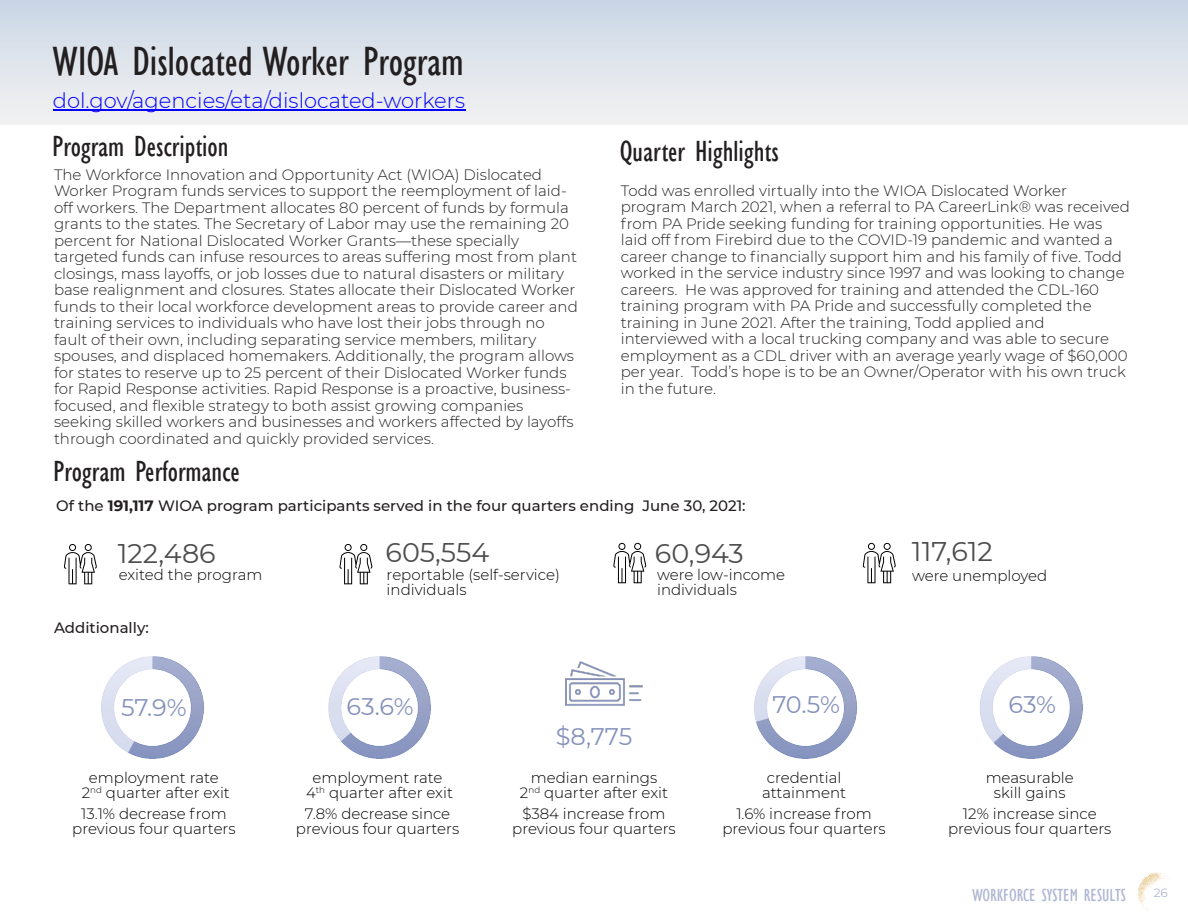
<style>
.page{position:relative;width:1188px;height:918px;background:#fff}
.page>*{position:absolute;margin:0;border:0;box-sizing:border-box;transform-origin:0 0}
.t1{font:condensed 42px "Gill Sans";color:#231f20}
.t2{font:condensed 30px "Gill Sans";color:#231f20}
.t3{font:27px "Montserrat";color:#4d4d4d}
.t4{font:24px "Montserrat";letter-spacing:-.005em;color:#8491bb}
.t5{font:300 21px "Montserrat";color:#00f}
.t6{font:condensed 18px "Gill Sans";color:rgb(132 145 187/.67)}
.t7{font:300 15px/16.5px "Montserrat";color:#231f20}
.t8{font:300 15px/15px "Montserrat";color:#000;text-align:center}
.t9{font:500 15px "Montserrat";color:#231f20}
.t10{font:12px "Montserrat";color:rgb(132 145 187/.67)}
.s1{font-weight:700}
</style>
<div class="page">
<img style="left:980px;top:656px;width:103px;height:103px">
<img style="left:754px;top:656px;width:103px;height:103px">
<img style="left:328px;top:656px;width:103px;height:103px">
<img style="left:101px;top:656px;width:103px;height:103px">
<img style="left:1137px;top:872px;width:32px;height:38px">
<img style="left:0;top:0;width:1188px;height:124px">
<hr style="left:53px;top:109px;width:412px;height:1px;background:#00f">
<img style="left:565px;top:661px;width:78px;height:45px">
<svg style="left:64px;top:544px;width:33px;height:40px"></svg>
<svg style="left:339px;top:544px;width:34px;height:40px"></svg>
<svg style="left:613px;top:543px;width:33px;height:40px"></svg>
<svg style="left:863px;top:543px;width:33px;height:40px"></svg>
<h1 class="t1" style="left:53px;top:46px;width:412px">WIOA Dislocated Worker Program</h1>
<h3 class="t5" style="left:53px;top:87px;width:414px">dol.gov/agencies/eta/dislocated-workers</h3>
<h2 class="t2" style="left:52px;top:136px;width:178px">Program Description</h2>
<h2 class="t2" style="left:620px;top:140px;width:161px">Quarter Highlights</h2>
<p class="t7" style="left:54px;top:166px;width:525px">The Workforce Innovation and Opportunity Act (WIOA) Dislocated Worker Program funds services to support the reemployment of laid&shy;off workers. The Department allocates 80 percent of funds by formula grants to the states. The Secretary of Labor may use the remaining 20 percent for National Dislocated Worker Grants—these specially targeted funds can infuse resources to areas suffering most from plant closings, mass layoffs, or job losses due to natural disasters or military base realignment and closures. States allocate their Dislocated Worker funds to their local workforce development areas to provide career and training services to individuals who have lost their jobs through no fault of their own, including separating service members, military spouses, and displaced homemakers. Additionally, the program allows for states to reserve up to 25 percent of their Dislocated Worker funds for Rapid Response activities. Rapid Response is a proactive, business&shy;focused, and flexible strategy to both assist growing companies seeking skilled workers and businesses and workers affected by layoffs through coordinated and quickly provided services.</p>
<p class="t7" style="left:621px;top:182px;width:511px">Todd was enrolled virtually into the WIOA Dislocated Worker program March 2021, when a referral to PA CareerLink® was received from PA Pride seeking funding for training opportunities. He was laid off from Firebird due to the COVID-19 pandemic and wanted a career change to financially support him and his family of five. Todd worked in the service industry since 1997 and was looking to change careers. He was approved for training and attended the CDL-160 training program with PA Pride and successfully completed the training in June 2021. After the training, Todd applied and interviewed with a local trucking company and was able to secure employment as a CDL driver with an average yearly wage of $60,000 per year. Todd’s hope is to be an Owner/Operator with his own truck in the future.</p>
<h2 class="t2" style="left:53px;top:460px;width:188px">Program Performance</h2>
<p class="t9" style="left:56px;top:497px;width:691px">Of the <span class="s1">191,117</span> WIOA program participants served in the four quarters ending June 30, 2021:</p>
<h3 class="t3" style="left:118px;top:537px;width:99px">122,486</h3>
<h3 class="t3" style="left:386px;top:536px;width:105px">605,554</h3>
<p class="t8" style="left:387px;top:567px;width:175px;text-align:left">reportable (self-service) individuals</p>
<h3 class="t3" style="left:655px;top:537px;width:90px">60,943</h3>
<p class="t8" style="left:119px;top:567px;width:145px">exited the program</p>
<p class="t8" style="left:657px;top:567px;width:130px;text-align:left">were low-income individuals</p>
<p class="t9" style="left:54px;top:619px;width:96px">Additionally:</p>
<h3 class="t4" style="left:121px;top:693px;width:67px">57.9%</h3>
<p class="t8" style="left:82px;top:771px;width:150px">employment rate<br>2<sup>nd</sup> quarter after exit</p>
<p class="t8" style="left:72px;top:807px;width:165px">13.1% decrease from previous four quarters</p>
<h3 class="t4" style="left:347px;top:692px;width:69px">63.6%</h3>
<p class="t8" style="left:306px;top:771px;width:148px">employment rate<br>4<sup>th</sup> quarter after exit</p>
<p class="t8" style="left:296px;top:807px;width:165px">7.8% decrease since previous four quarters</p>
<h3 class="t4" style="left:556px;top:721px;width:78px">$8,775</h3>
<p class="t8" style="left:520px;top:771px;width:150px">median earnings<br>2<sup>nd</sup> quarter after exit</p>
<p class="t8" style="left:512px;top:807px;width:165px">$384 increase from previous four quarters</p>
<h3 class="t4" style="left:772px;top:690px;width:69px">70.5%</h3>
<p class="t8" style="left:762px;top:771px;width:86px">credential attainment</p>
<p class="t8" style="left:722px;top:807px;width:165px">1.6% increase from previous four quarters</p>
<h3 class="t3" style="left:912px;top:535px;width:82px">117,612</h3>
<p class="t8" style="left:912px;top:568px;width:137px">were unemployed</p>
<h3 class="t4" style="left:1008px;top:689px;width:49px">63%</h3>
<p class="t8" style="left:986px;top:771px;width:90px">measurable skill gains</p>
<p class="t8" style="left:948px;top:807px;width:165px">12% increase since previous four quarters</p>
<p class="t6" style="left:972px;top:888px;width:155px">WORKFORCE SYSTEM RESULTS</p>
<p class="t10" style="left:1154px;top:886px;width:16px">26</p>
</div>
